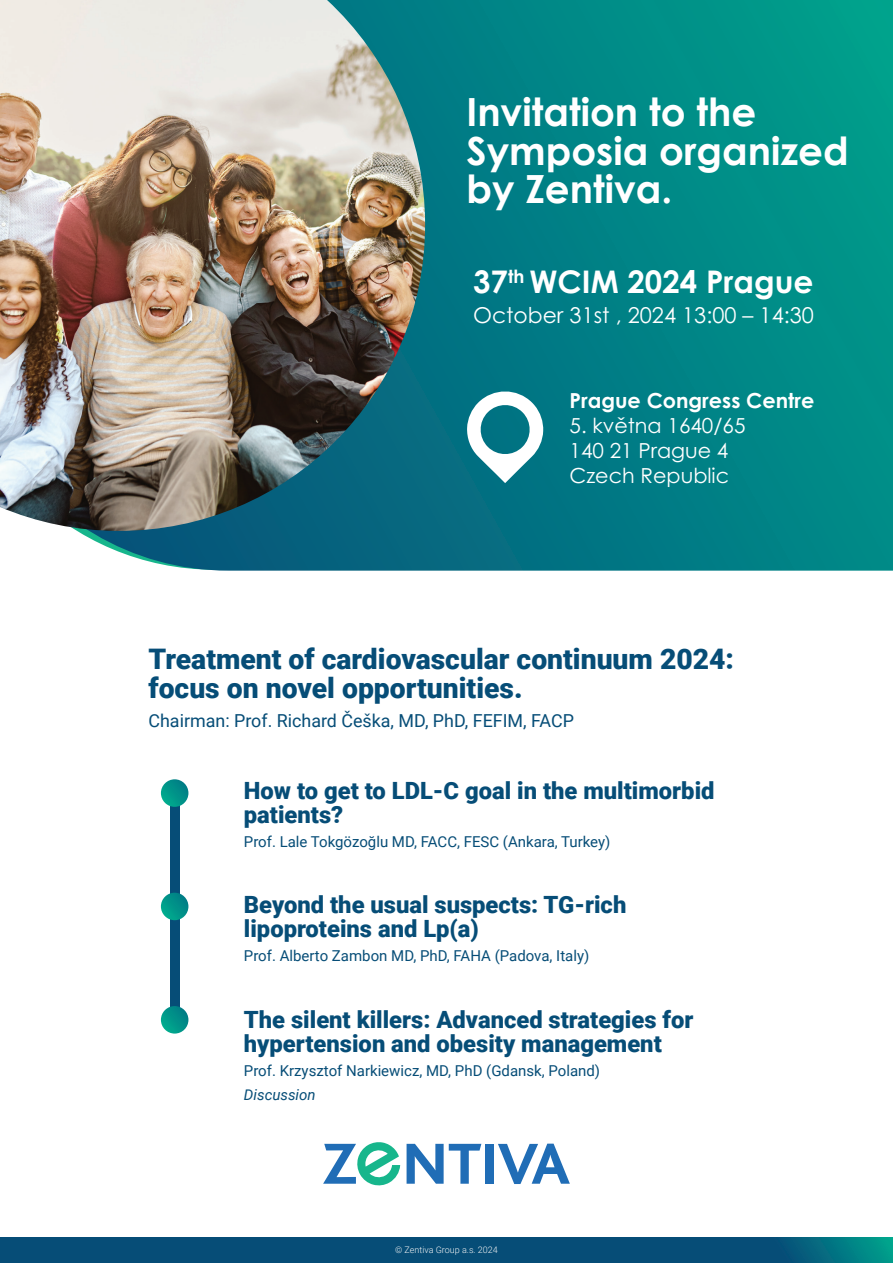
<style>
.page{position:relative;width:893px;height:1263px;background:#fff}
.page>*{position:absolute;margin:0;border:0;box-sizing:border-box;transform-origin:0 0}
.t1{font:700 38.85px/38.8px "Century Gothic";color:#fff}
.t2{font:700 31.2px "Century Gothic Pro";color:#fff}
.t3{font:900 28.35px/28.7px "Roboto";color:#064d77}
.t4{font:900 23.7px/24px "Roboto";color:#064d77}
.t5{font:21.75px "Century Gothic Pro";color:#fff}
.t6{font:20.7px/24.9px "Century Gothic Pro";color:#fff}
.t7{font:700 20.7px "Century Gothic Pro";color:#fff}
.t8{font:17.85px "Roboto";color:#064d77}
.t9{font:15px "Roboto";color:#064d77}
.t10{font:italic 15px "Roboto";color:#064d77}
.t11{font:300 9px "Roboto";color:#f2f3f4}
</style>
<div class="page">
<svg style="left:407px;top:1144px;width:74px;height:40px"></svg>
<div style="left:485px;top:1144px;width:9px;height:40px;background:#206db6"></div>
<svg style="left:498px;top:1143px;width:72px;height:41px"></svg>
<svg style="left:323px;top:1142px;width:77px;height:44px"></svg>
<svg style="left:0;top:1237px;width:893px;height:26px;background:#055278"></svg>
<svg style="left:77px;top:0;width:816px;height:571px;background:#028486"></svg>
<img style="left:0;top:0;width:425px;height:531px">
<svg style="left:467px;top:388px;width:76px;height:95px"></svg>
<div style="left:170px;top:784px;width:9px;height:248px;background:#064d77"></div>
<svg style="left:161px;top:779px;width:27px;height:28px"></svg>
<svg style="left:161px;top:893px;width:27px;height:27px"></svg>
<svg style="left:161px;top:1006px;width:27px;height:27px"></svg>
<h1 class="t1" style="left:466px;top:90px;width:384px">Invitation to the<br>Symposia organized by Zentiva.</h1>
<h2 class="t2" style="left:473px;top:262px;width:342px">37<sup>th</sup> WCIM 2024 Prague</h2>
<p class="t5" style="left:473px;top:302px;width:342px">October 31st , 2024 13:00 – 14:30</p>
<p class="t7" style="left:570px;top:388px;width:246px">Prague Congress Centre</p>
<p class="t6" style="left:570px;top:413px;width:177px">5. května 1640/65<br>140 21 Prague 4<br>Czech Republic</p>
<p class="t3" style="left:148px;top:644px;width:587px">Treatment of cardiovascular continuum 2024: focus on novel opportunities.</p>
<p class="t8" style="left:148px;top:708px;width:427px">Chairman: Prof. Richard Češka, MD, PhD, FEFIM, FACP</p>
<p class="t4" style="left:244px;top:777px;width:472px">How to get to LDL-C goal in the multimorbid patients?</p>
<p class="t9" style="left:244px;top:831px;width:368px">Prof. Lale Tokgözoğlu MD, FACC, FESC (Ankara, Turkey)</p>
<p class="t4" style="left:244px;top:892px;width:384px">Beyond the usual suspects: TG-rich lipoproteins and Lp(a)</p>
<p class="t9" style="left:244px;top:946px;width:347px">Prof. Alberto Zambon MD, PhD, FAHA (Padova, Italy)</p>
<p class="t4" style="left:244px;top:1007px;width:451px">The silent killers: Advanced strategies for hypertension and obesity management</p>
<p class="t9" style="left:244px;top:1060px;width:358px">Prof. Krzysztof Narkiewicz, MD, PhD (Gdansk, Poland)</p>
<p class="t10" style="left:244px;top:1084px;width:73px">Discussion</p>
<p class="t11" style="left:395px;top:1244px;width:104px">© Zentiva Group a.s. 2024</p>
</div>
